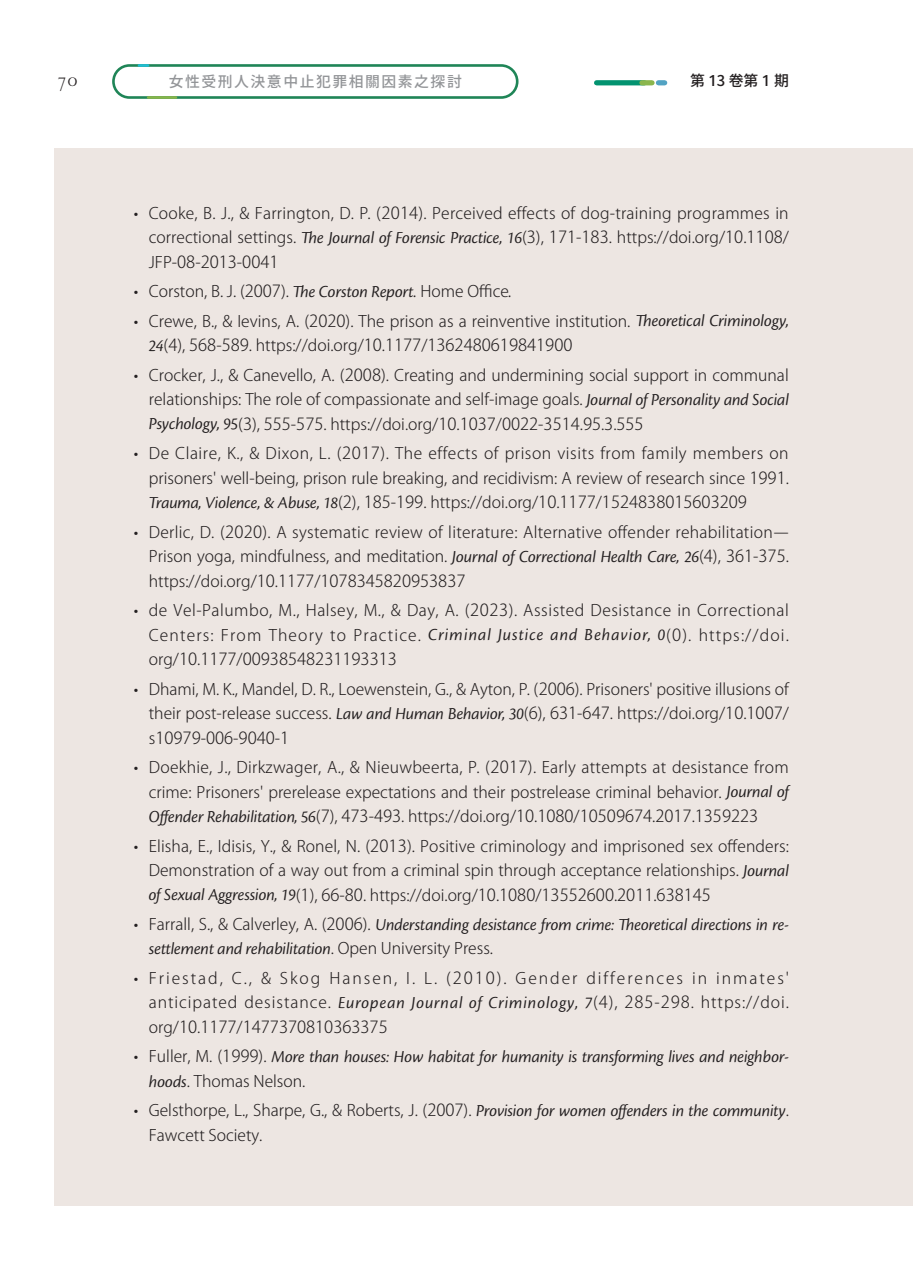
<style>
.page{position:relative;width:913px;height:1275px;background:#fff}
.page>*{position:absolute;margin:0;border:0;box-sizing:border-box;transform-origin:0 0}
.t1{font:19.25px "Bodebeck LT Std";color:#231f20}
.t2{font:17.5px/24.5px "Cronos Pro Disp It";letter-spacing:-.005em;color:#231f20}
.t3{font:300 16.62px "Koz Go Pro";color:#231f20}
.t4{font:300 15.75px/24.5px "Koz Go Pro";color:#231f20;text-align:right}
.t5{font:300 15.75px/24.5px "Koz Go Pro";letter-spacing:.02em;color:#231f20;text-align:right}
.t6{font:300 15.75px/24.5px "Koz Go Pro";letter-spacing:.035em;color:#231f20;text-align:right}
.t7{font:300 15.75px/24.5px "Koz Go Pro";letter-spacing:.125em;color:#231f20;text-align:right}
.t8{font:14.88px "Gen Yo Gothic TW M";letter-spacing:.1em;color:#939598}
.t9{font:14.88px "Gen Yo Gothic TW M";color:#231f20}
.s1{font-size:16.62px}
.s2{font-family:"Cronos Pro Disp It";font-weight:400;font-size:17.5px}
.s3{font-size:15.75px}
.s4{font-family:"Gen Yo Gothic TW L";font-weight:400;font-size:17.5px}
.s5{font-family:"Koz Go Pro";font-weight:300;font-size:15.75px}
.s6{font-family:"Koz Go Pro";font-weight:300;font-size:16.62px}
</style>
<div class="page">
<div style="left:55px;top:149px;width:858px;height:1057px;background:#ede6e2"></div>
<div style="left:596px;top:80px;width:48px;height:5px;background:#039370"></div>
<div style="left:642px;top:80px;width:10px;height:5px;background:#8bb64d"></div>
<svg style="left:658px;top:80px;width:7px;height:5px"></svg>
<div style="left:112px;top:64px;width:406px;height:35px;border:3px solid #1f8557;border-radius:16px"></div>
<hr style="left:148px;top:96px;width:28px;height:3px;background:#88b54a">
<svg style="left:139px;top:64px;width:9px;height:3px"></svg>
<p class="t1" style="left:57px;top:69px;width:22px">70</p>
<p class="t8" style="left:169px;top:73px;width:295px">女性受刑人決意中止犯罪相關因素之探討</p>
<p class="t9" style="left:690px;top:72px;width:100px">第 13 卷第 1 期</p>
<p class="t4" style="left:134px;top:201px;width:656px">• Cooke, B. J., &amp; Farrington, D. P. (<span class="s1">2014</span>). Perceived effects of dog-training programmes in correctional settings. <span class="s2">The Journal of Forensic Practice, 16</span>(<span class="s1">3</span>), <span class="s1">171</span>-<span class="s1">183</span>. https://doi.org/<span class="s1">10</span>.<span class="s1">1108</span>/</p>
<p class="t3" style="left:149px;top:251px;width:131px"><span class="s3">JFP-</span>08<span class="s3">-</span>2013<span class="s3">-</span>0041</p>
<p class="t4" style="left:134px;top:279px;width:379px">• Corston, B. J. (<span class="s1">2007</span>). <span class="s2">The Corston Report.</span> Home Office<span class="s2">.</span></p>
<p class="t4" style="left:134px;top:309px;width:656px">• Crewe, B., &amp; Ievins, A. (<span class="s1">2020</span>). The prison as a reinventive institution. <span class="s2">Theoretical Criminology,</span></p>
<p class="t3" style="left:149px;top:334px;width:425px"><span class="s2">24</span><span class="s3">(</span>4<span class="s3">),</span> 568<span class="s3">-</span>589<span class="s3">. https://doi.org/</span>10<span class="s3">.</span>1177<span class="s3">/</span>1362480619841900</p>
<p class="t4" style="left:149px;top:363px;width:641px;text-align:justify;text-indent:-15px">• Crocker, J., &amp; Canevello, A. (<span class="s1">2008</span>). Creating and undermining social support in communal relationships: The role of compassionate and self-image goals. <span class="s2">Journal of Personality and Social Psychology, 95</span>(<span class="s1">3</span>), <span class="s1">555</span>-<span class="s1">575</span>. https://doi.org/<span class="s1">10</span>.<span class="s1">1037</span>/<span class="s1">0022</span>-<span class="s1">3514</span>.<span class="s1">95</span>.<span class="s1">3</span>.<span class="s1">555</span></p>
<p class="t4" style="left:134px;top:441px;width:656px">• De Claire, K., &amp; Dixon, L. (<span class="s1">2017</span>). The effects of prison visits from family members on prisoners' well-being, prison rule breaking, and recidivism: A review of research since <span class="s1">1991</span>.</p>
<p class="t3" style="left:149px;top:491px;width:599px"><span class="s2">Trauma, Violence, &amp; Abuse, 18</span><span class="s3">(</span>2<span class="s3">),</span> 185<span class="s3">-</span>199<span class="s3">. https://doi.org/</span>10<span class="s3">.</span>1177<span class="s3">/</span>1524838015603209</p>
<p class="t5" style="left:134px;top:520px;width:656px">• Derlic, D. (<span class="s1">2020</span>). A systematic review of literature: Alternative offender rehabilitation<span class="s4">—<br></span>Prison yoga, mindfulness, and meditation. <span class="s2">Journal of Correctional Health Care, 26</span>(<span class="s1">4</span>), <span class="s1">361</span>-<span class="s1">375</span>.</p>
<p class="t3" style="left:149px;top:570px;width:318px"><span class="s3">https://doi.org/</span>10<span class="s3">.</span>1177<span class="s3">/</span>1078345820953837</p>
<p class="t6" style="left:134px;top:598px;width:656px">• de Vel-Palumbo, M., Halsey, M., &amp; Day, A. (<span class="s1">2023</span>). Assisted Desistance in Correctional<br>Centers: From Theory to Practice. <span class="s2">Criminal Justice and Behavior, 0</span>(<span class="s1">0</span>). https://doi.</p>
<p class="t3" style="left:149px;top:648px;width:249px"><span class="s3">org/</span>10<span class="s3">.</span>1177<span class="s3">/</span>00938548231193313</p>
<p class="t4" style="left:134px;top:677px;width:656px">• Dhami, M. K., Mandel, D. R., Loewenstein, G., &amp; Ayton, P. (<span class="s1">2006</span>). Prisoners' positive illusions of their post-release success. <span class="s2">Law and Human Behavior, 30</span>(<span class="s1">6</span>), <span class="s1">631</span>-<span class="s1">647</span>. https://doi.org/<span class="s1">10</span>.<span class="s1">1007</span>/</p>
<p class="t3" style="left:149px;top:727px;width:142px"><span class="s3">s</span>10979<span class="s3">-</span>006<span class="s3">-</span>9040<span class="s3">-</span>1</p>
<p class="t4" style="left:134px;top:755px;width:656px">• Doekhie, J., Dirkzwager, A., &amp; Nieuwbeerta, P. (<span class="s1">2017</span>). Early attempts at desistance from crime: Prisoners' prerelease expectations and their postrelease criminal behavior. <span class="s2">Journal of</span></p>
<p class="t3" style="left:149px;top:805px;width:611px"><span class="s2">Offender Rehabilitation, 56</span><span class="s3">(</span>7<span class="s3">),</span> 473<span class="s3">-</span>493<span class="s3">. https://doi.org/</span>10<span class="s3">.</span>1080<span class="s3">/</span>10509674<span class="s3">.</span>2017<span class="s3">.</span>1359223</p>
<p class="t4" style="left:134px;top:834px;width:656px">• Elisha, E., Idisis, Y., &amp; Ronel, N. (<span class="s1">2013</span>). Positive criminology and imprisoned sex offenders:<br>Demonstration of a way out from a criminal spin through acceptance relationships. <span class="s2">Journal</span></p>
<p class="t3" style="left:149px;top:883px;width:563px"><span class="s2">of Sexual Aggression, 19</span><span class="s3">(</span>1<span class="s3">),</span> 66<span class="s3">-</span>80<span class="s3">. https://doi.org/</span>10<span class="s3">.</span>1080<span class="s3">/</span>13552600<span class="s3">.</span>2011<span class="s3">.</span>638145</p>
<p class="t2" style="left:149px;top:912px;width:641px;text-indent:-15px"><span class="s5">• Farrall, S., &amp; Calverley, A. (</span><span class="s6">2006</span><span class="s5">).</span> Understanding desistance from crime: Theoretical directions in re&shy;settlement and rehabilitation<span class="s5">. Open University Press.</span></p>
<p class="t7" style="left:134px;top:966px;width:656px">• Friestad, C., &amp; Skog Hansen, I. L. (<span class="s1">2010</span>). Gender differences in inmates' anticipated desistance. <span class="s2">European Journal of Criminology, 7</span>(<span class="s1">4</span>), <span class="s1">285</span>-<span class="s1">298</span>. https://doi.</p>
<p class="t3" style="left:149px;top:1016px;width:240px"><span class="s3">org/</span>10<span class="s3">.</span>1177<span class="s3">/</span>1477370810363375</p>
<p class="t2" style="left:134px;top:1045px;width:656px"><span class="s5">• Fuller, M. (</span><span class="s6">1999</span><span class="s5">).</span> More than houses: How habitat for humanity is transforming lives and neighbor-</p>
<p class="t4" style="left:149px;top:1069px;width:158px"><span class="s2">hoods</span>. Thomas Nelson.</p>
<p class="t4" style="left:149px;top:1098px;width:641px;text-align:left;text-indent:-15px">• Gelsthorpe, L., Sharpe, G., &amp; Roberts, J. (<span class="s1">2007</span>). <span class="s2">Provision for women offenders in the community</span>.<br>Fawcett Society.</p>
</div>
